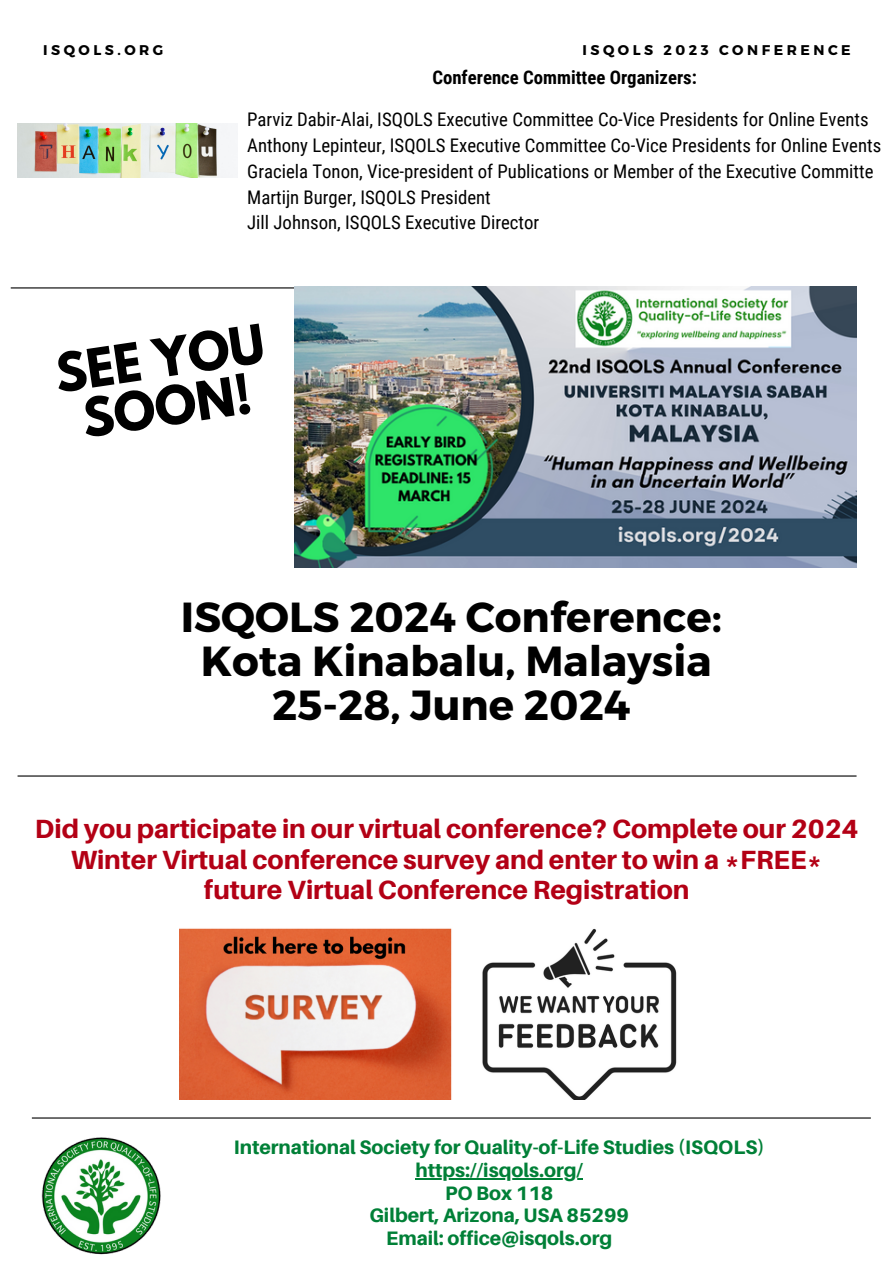
<style>
.page{position:relative;width:893px;height:1264px;background:#fff}
.page>*{position:absolute;margin:0;border:0;box-sizing:border-box;transform-origin:0 0}
.t1{font:700 47.25px/48.3px "League Spartan";color:#000;text-align:center}
.t2{font:700 42px/43.8px "Montserrat";color:#000;text-align:center}
.t3{font:800 26.4px/30.3px "Aileron";color:#b30015;text-align:center}
.t4{font:800 19.5px/22.5px "Aileron";color:#008037;text-align:center}
.t5{font:18.75px/25.8px "Roboto Condensed";color:#000}
.t6{font:700 18.75px "Roboto Condensed";color:#000}
.t7{font:700 14.1px "Montserrat";letter-spacing:.25em;color:#000}
</style>
<div class="page">
<hr style="left:18px;top:775px;width:838px;height:1px;background:#000">
<img style="left:179px;top:928px;width:498px;height:171px">
<img style="left:41px;top:1137px;width:120px;height:118px">
<img style="left:18px;top:124px;width:219px;height:54px">
<hr style="left:32px;top:1117px;width:838px;height:1px;background:#000">
<hr style="left:11px;top:287px;width:838px;height:1px;background:#000">
<img style="left:295px;top:287px;width:561px;height:280px">
<hr style="left:415px;top:1178px;width:168px;height:1px;background:#008037">
<h5 class="t7" style="left:43px;top:41px;width:122px">ISQOLS.ORG</h5>
<p class="t7" style="left:582px;top:40px;width:270px">ISQOLS 2023 CONFERENCE</p>
<h4 class="t6" style="left:432px;top:67px;width:266px">Conference Committee Organizers:</h4>
<p class="t5" style="left:247px;top:106px;width:635px">Parviz Dabir-Alai, ISQOLS Executive Committee Co-Vice Presidents for Online Events Anthony Lepinteur, ISQOLS Executive Committee Co-Vice Presidents for Online Events Graciela Tonon, Vice-president of Publications or Member of the Executive Committe Martijn Burger, ISQOLS President<br>Jill Johnson, ISQOLS Executive Director</p>
<h1 class="t1" style="left:53px;top:355px;width:212px;rotate:-8deg">SEE YOU<br>SOON!</h1>
<h2 class="t2" style="left:181px;top:593px;width:542px">ISQOLS 2024 Conference:<br>Kota Kinabalu, Malaysia<br>25-28, June 2024</h2>
<h3 class="t3" style="left:35px;top:813px;width:825px">Did you participate in our virtual conference? Complete our 2024<br>Winter Virtual conference survey and enter to win a *FREE* future Virtual Conference Registration</h3>
<p class="t4" style="left:234px;top:1135px;width:532px">International Society for Quality-of-Life Studies (ISQOLS)</p>
<p class="t4" style="left:369px;top:1158px;width:261px">https://isqols.org/<br>PO Box 118<br>Gilbert, Arizona, USA 85299<br>Email: office@isqols.org</p>
</div>
